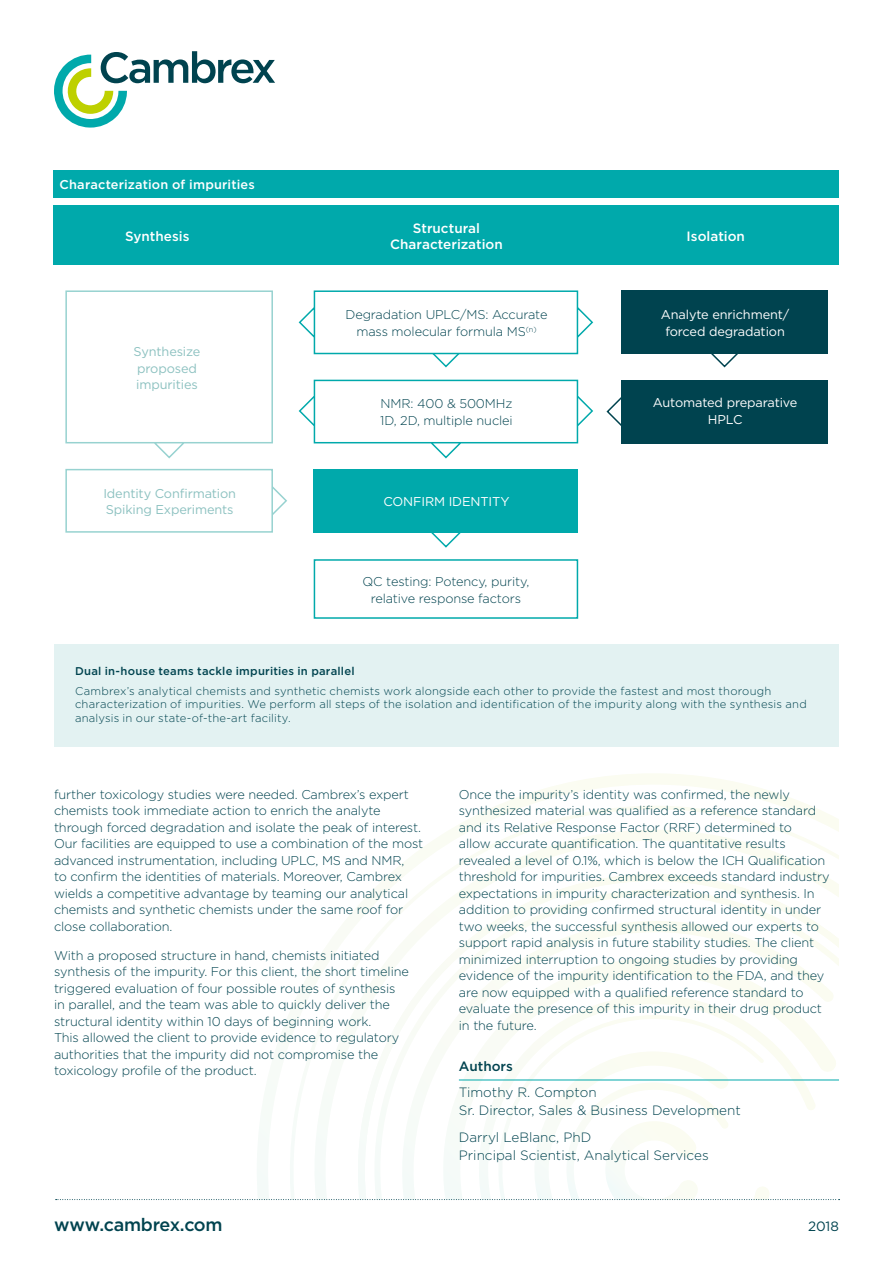
<style>
.page{position:relative;width:893px;height:1263px;background:#fff}
.page>*{position:absolute;margin:0;border:0;box-sizing:border-box;transform-origin:0 0}
.t1{font:500 18px "Gotham";letter-spacing:-.015em;color:#00434f}
.t2{font:300 13.5px/18px "Gotham";color:#00434f}
.t3{font:500 13.5px/16.2px "Gotham";color:#fff;text-align:center}
.t4{font:500 13.5px "Gotham";color:#00434f}
.t5{font:13.5px "Gotham";color:#00434f}
.t6{font:300 12.75px/16.5px "Gotham";letter-spacing:-.01em;color:#00434f}
.t7{font:12.75px/16.5px "Gotham";letter-spacing:-.01em;color:#fff;text-align:center}
.t8{font:12.75px/16.5px "Gotham";letter-spacing:-.01em;color:#8cc1c0}
.t9{font:500 12.75px "Gotham";letter-spacing:.01em;color:#fff}
.t10{font:300 11.25px/13.5px "Gotham";letter-spacing:.015em;color:#00434f}
.t11{font:500 11.25px "Gotham";letter-spacing:.02em;color:#00434f}
</style>
<div class="page">
<svg style="left:515px;top:774px;width:277px;height:25px"></svg>
<svg style="left:457px;top:799px;width:382px;height:27px"></svg>
<svg style="left:356px;top:826px;width:483px;height:225px"></svg>
<svg style="left:493px;top:1012px;width:308px;height:39px"></svg>
<svg style="left:54px;top:51px;width:221px;height:77px"></svg>
<svg style="left:56px;top:1051px;width:784px;height:149px"></svg>
<div style="left:54px;top:170px;width:785px;height:28px;background:#00a9ab"></div>
<div style="left:54px;top:205px;width:245px;height:60px;background:#00a9ab"></div>
<div style="left:594px;top:205px;width:245px;height:60px;background:#00a9ab"></div>
<div style="left:299px;top:205px;width:295px;height:60px;background:#00a9ab"></div>
<svg style="left:298px;top:306px;width:16px;height:32px"></svg>
<svg style="left:578px;top:306px;width:16px;height:32px"></svg>
<svg style="left:430px;top:354px;width:32px;height:14px"></svg>
<div style="left:314px;top:290px;width:264px;height:64px;background:#fff;border:2px solid #00a9ab"></div>
<svg style="left:711px;top:354px;width:27px;height:14px"></svg>
<div style="left:621px;top:290px;width:207px;height:64px;background:#00434f"></div>
<svg style="left:298px;top:395px;width:16px;height:32px"></svg>
<svg style="left:578px;top:395px;width:15px;height:32px"></svg>
<svg style="left:430px;top:443px;width:32px;height:16px"></svg>
<svg style="left:606px;top:397px;width:15px;height:29px"></svg>
<div style="left:621px;top:380px;width:207px;height:63px;background:#00434f"></div>
<svg style="left:273px;top:486px;width:14px;height:29px"></svg>
<svg style="left:153px;top:443px;width:32px;height:16px"></svg>
<div style="left:65px;top:469px;width:208px;height:64px;background:#fff;border:2px solid #97d2d0"></div>
<svg style="left:431px;top:533px;width:30px;height:15px"></svg>
<div style="left:314px;top:469px;width:264px;height:64px;background:#00a9ab"></div>
<div style="left:314px;top:559px;width:264px;height:60px;background:#fff;border:2px solid #00a9ab"></div>
<div style="left:65px;top:290px;width:208px;height:153px;background:#fff;border:2px solid #97d2d0"></div>
<div style="left:314px;top:380px;width:264px;height:63px;background:#fff;border:2px solid #00a9ab"></div>
<div style="left:54px;top:644px;width:785px;height:102px;background:#e3f2f2"></div>
<hr style="left:459px;top:1080px;width:380px;height:1px;background:#00a9ab">
<p class="t9" style="left:60px;top:177px;width:197px">Characterization of impurities</p>
<p class="t3" style="left:125px;top:228px;width:66px">Synthesis</p>
<p class="t3" style="left:390px;top:220px;width:114px">Structural<br>Characterization</p>
<p class="t3" style="left:687px;top:228px;width:60px">Isolation</p>
<p class="t8" style="left:134px;top:343px;width:68px">Synthesize proposed impurities</p>
<p class="t6" style="left:345px;top:306px;width:203px;text-align:center">Degradation UPLC/MS: Accurate mass molecular formula MS<sup>(n)</sup></p>
<p class="t7" style="left:661px;top:306px;width:130px">Analyte enrichment/ forced degradation</p>
<p class="t6" style="left:380px;top:395px;width:134px">NMR: 400 &amp; 500MHz<br>1D, 2D, multiple nuclei</p>
<p class="t7" style="left:653px;top:394px;width:146px">Automated preparative<br>HPLC</p>
<p class="t8" style="left:103px;top:485px;width:134px">Identity Confirmation<br>Spiking Experiments</p>
<p class="t7" style="left:383px;top:493px;width:127px">CONFIRM IDENTITY</p>
<p class="t6" style="left:363px;top:573px;width:168px;text-align:center">QC testing: Potency, purity, relative response factors</p>
<p class="t11" style="left:75px;top:665px;width:281px">Dual in-house teams tackle impurities in parallel</p>
<p class="t10" style="left:75px;top:684px;width:733px">Cambrex’s analytical chemists and synthetic chemists work alongside each other to provide the fastest and most thorough characterization of impurities. We perform all steps of the isolation and identification of the impurity along with the synthesis and analysis in our state-of-the-art facility.</p>
<p class="t6" style="left:54px;top:786px;width:371px">further toxicology studies were needed. Cambrex’s expert chemists took immediate action to enrich the analyte through forced degradation and isolate the peak of interest.<br>Our facilities are equipped to use a combination of the most advanced instrumentation, including UPLC, MS and NMR,<br>to confirm the identities of materials. Moreover, Cambrex wields a competitive advantage by teaming our analytical chemists and synthetic chemists under the same roof for close collaboration.</p>
<p class="t6" style="left:54px;top:947px;width:356px">With a proposed structure in hand, chemists initiated synthesis of the impurity. For this client, the short timeline triggered evaluation of four possible routes of synthesis in parallel, and the team was able to quickly deliver the structural identity within 10 days of beginning work.<br>This allowed the client to provide evidence to regulatory authorities that the impurity did not compromise the toxicology profile of the product.</p>
<p class="t6" style="left:459px;top:786px;width:372px">Once the impurity’s identity was confirmed, the newly synthesized material was qualified as a reference standard and its Relative Response Factor (RRF) determined to<br>allow accurate quantification. The quantitative results revealed a level of 0.1%, which is below the ICH Qualification threshold for impurities. Cambrex exceeds standard industry expectations in impurity characterization and synthesis. In addition to providing confirmed structural identity in under two weeks, the successful synthesis allowed our experts to support rapid analysis in future stability studies. The client minimized interruption to ongoing studies by providing evidence of the impurity identification to the FDA, and they are now equipped with a qualified reference standard to evaluate the presence of this impurity in their drug product in the future.</p>
<p class="t4" style="left:459px;top:1058px;width:55px">Authors</p>
<p class="t2" style="left:459px;top:1083px;width:283px">Timothy R. Compton<br>Sr. Director, Sales &amp; Business Development</p>
<p class="t2" style="left:459px;top:1128px;width:251px">Darryl LeBlanc, PhD<br>Principal Scientist, Analytical Services</p>
<h1 class="t1" style="left:54px;top:1215px;width:170px">www.cambrex.com</h1>
<p class="t5" style="left:808px;top:1219px;width:32px">2018</p>
</div>
